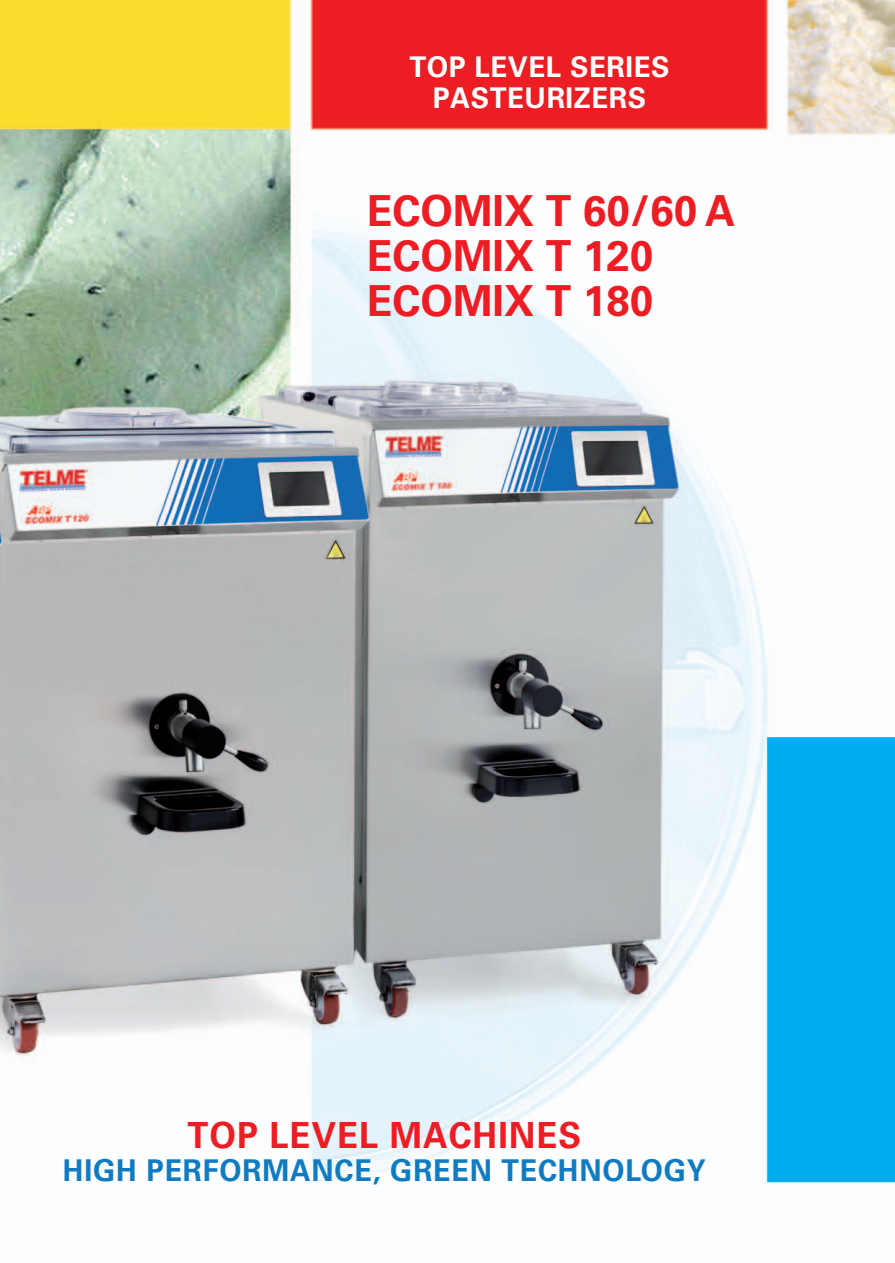
<style>
.page{position:relative;width:895px;height:1263px;background:#fff}
.page>*{position:absolute;margin:0;border:0;box-sizing:border-box;transform-origin:0 0}
.t1{font:700 42.75px "Univers";color:#ee1d23}
.t2{font:700 36px "Univers";letter-spacing:.03em;color:#ee1d23;scale:.95 1}
.t3{font:700 30px "Univers";letter-spacing:.03em;color:#107bc1;scale:.95 1}
.t4{font:700 28.5px "Univers";letter-spacing:.02em;color:#fff}
</style>
<div class="page">
<img style="left:0;top:0;width:895px;height:1183px">
<p class="t4" style="left:409px;top:50px;width:262px">TOP LEVEL SERIES</p>
<p class="t4" style="left:433px;top:81px;width:215px">PASTEURIZERS</p>
<p class="t1" style="left:367px;top:186px;width:370px">ECOMIX T 60/60 A</p>
<p class="t1" style="left:367px;top:231px;width:288px">ECOMIX T 120</p>
<p class="t1" style="left:367px;top:276px;width:288px">ECOMIX T 180</p>
<p class="t2" style="left:188px;top:1114px;width:416px">TOP LEVEL MACHINES</p>
<p class="t3" style="left:63px;top:1153px;width:678px">HIGH PERFORMANCE, GREEN TECHNOLOGY</p>
</div>
